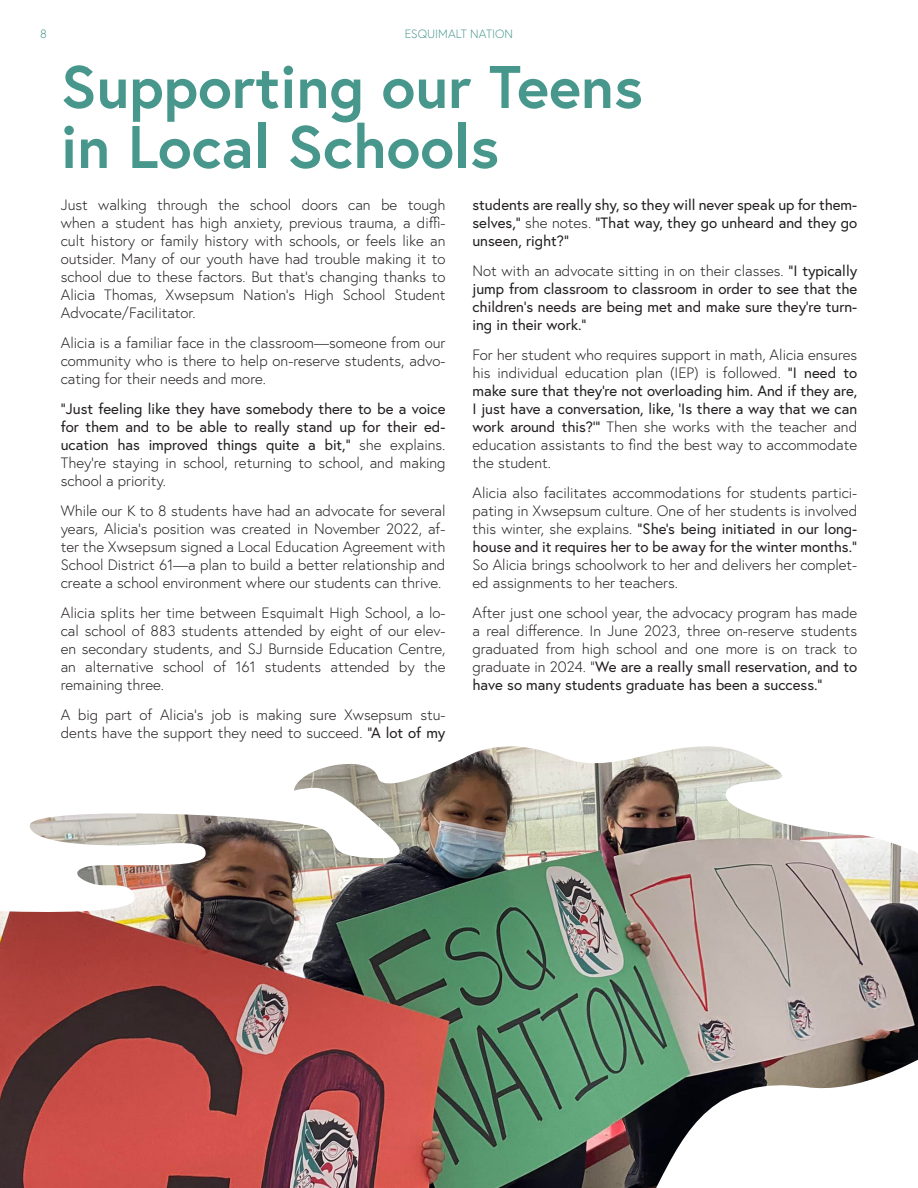
<style>
.page{position:relative;width:918px;height:1188px;background:#fff}
.page>*{position:absolute;margin:0;border:0;box-sizing:border-box;transform-origin:0 0}
.t1{font:700 60px/60px "Europa";color:#48978c}
.t2{font:300 15px/18px "Europa";color:#231f20;text-align:justify}
.t3{font:15px/18px "Europa";color:#231f20;text-align:justify}
.t4{font:300 12px "Europa";color:#48978c}
.s1{font-weight:300}
.s2{font-weight:400}
</style>
<div class="page">
<img style="left:0;top:859px;width:918px;height:329px">
<img style="left:0;top:814px;width:422px;height:113px">
<img style="left:86px;top:746px;width:832px;height:113px">
<img style="left:240px;top:950px;width:678px;height:238px">
<p class="t4" style="left:40px;top:27px;width:8px">8</p>
<p class="t4" style="left:405px;top:27px;width:110px">ESQUIMALT NATION</p>
<h1 class="t1" style="left:61px;top:55px;width:584px">Supporting our Teens in Local Schools</h1>
<p class="t3" style="left:472px;top:195px;width:386px">students are really shy, so they will never speak up for them&shy;selves,” <span class="s1">she notes.</span> “That way, they go unheard and they go unseen, right?”</p>
<p class="t3" style="left:472px;top:261px;width:386px"><span class="s1">Not with an advocate sitting in on their classes.</span> “I typically jump from classroom to classroom in order to see that the children’s needs are being met and make sure they’re turn&shy;ing in their work.”</p>
<p class="t2" style="left:472px;top:346px;width:386px">For her student who requires support in math, Alicia ensures his individual education plan (IEP) is followed. <span class="s2">“I need to make sure that they’re not overloading him. And if they are, I just have a conversation, like, ‘Is there a way that we can work around this?’”</span> Then she works with the teacher and education assistants to find the best way to accommodate the student.</p>
<p class="t2" style="left:472px;top:484px;width:386px">Alicia also facilitates accommodations for students partici&shy;pating in Xwsepsum culture. One of her students is involved this winter, she explains. <span class="s2">“She’s being initiated in our long&shy;house and it requires her to be away for the winter months.” </span>So Alicia brings schoolwork to her and delivers her complet&shy;ed assignments to her teachers.</p>
<p class="t2" style="left:472px;top:604px;width:386px">After just one school year, the advocacy program has made a real difference. In June 2023, three on-reserve students graduated from high school and one more is on track to graduate in 2024. “<span class="s2">We are a really small reservation, and to have so many students graduate has been a success.”</span></p>
<p class="t2" style="left:61px;top:196px;width:386px">Just walking through the school doors can be tough when a student has high anxiety, previous trauma, a diffi&shy;cult history or family history with schools, or feels like an outsider. Many of our youth have had trouble making it to school due to these factors. But that’s changing thanks to Alicia Thomas, Xwsepsum Nation’s High School Student Advocate/Facilitator.</p>
<p class="t2" style="left:61px;top:334px;width:386px">Alicia is a familiar face in the classroom—someone from our community who is there to help on-reserve students, advo&shy;cating for their needs and more.</p>
<p class="t3" style="left:61px;top:399px;width:386px">“Just feeling like they have somebody there to be a voice for them and to be able to really stand up for their ed&shy;ucation has improved things quite a bit,” <span class="s1">she explains.<br>They’re staying in school, returning to school, and making school a priority.</span></p>
<p class="t2" style="left:61px;top:502px;width:386px">While our K to 8 students have had an advocate for several years, Alicia’s position was created in November 2022, af&shy;ter the Xwsepsum signed a Local Education Agreement with School District 61—a plan to build a better relationship and create a school environment where our students can thrive.</p>
<p class="t2" style="left:61px;top:604px;width:386px">Alicia splits her time between Esquimalt High School, a lo&shy;cal school of 883 students attended by eight of our elev&shy;en secondary students, and SJ Burnside Education Centre, an alternative school of 161 students attended by the remaining three.</p>
<p class="t2" style="left:61px;top:706px;width:386px">A big part of Alicia’s job is making sure Xwsepsum stu&shy;dents have the support they need to succeed. <span class="s2">“A lot of my</span></p>
</div>
